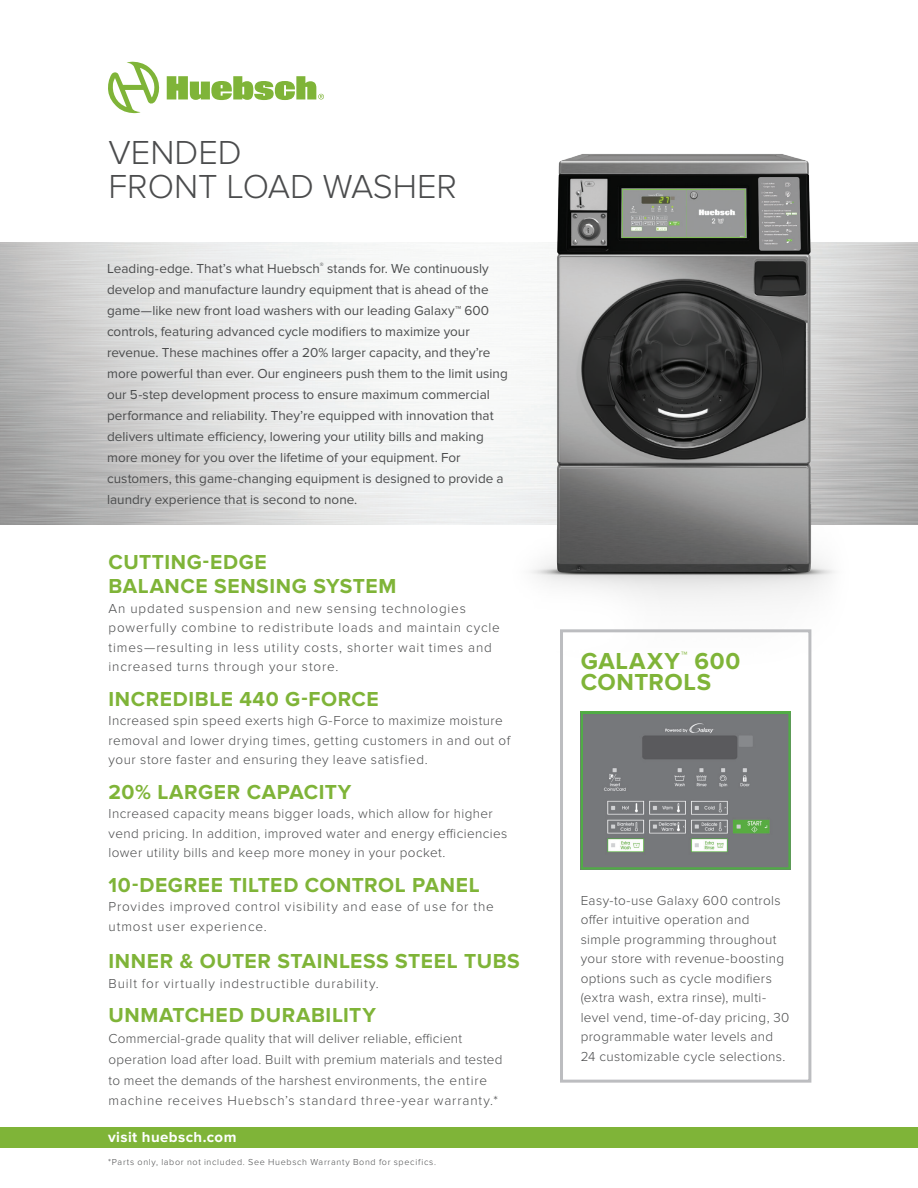
<style>
.page{position:relative;width:918px;height:1188px;background:#fff}
.page>*{position:absolute;margin:0;border:0;box-sizing:border-box;transform-origin:0 0}
.t1{font:300 34.5px/34.5px "Proxima Nova";color:#4b4c4d}
.t2{font:700 24px/21px "Proxima Nova";letter-spacing:.025em;color:#7fb438}
.t3{font:700 21px/24px "Proxima Nova";letter-spacing:.025em;color:#7fb438}
.t4{font:700 15px "Proxima Nova";letter-spacing:.03em;color:#fff}
.t5{font:300 13.5px/19.5px "Proxima Nova";letter-spacing:.035em;color:#4b4c4d}
.t6{font:13.5px/21px "Proxima Nova";color:#4b4c4d}
.t7{font:300 13.5px/19.5px "Proxima Nova";letter-spacing:.06em;color:#4b4c4d}
.t8{font:300 9px "Proxima Nova";letter-spacing:.075em;color:#4b4c4d}
</style>
<div class="page">
<svg style="left:108px;top:62px;width:52px;height:51px"></svg>
<svg style="left:167px;top:76px;width:157px;height:24px"></svg>
<img style="left:439px;top:154px;width:479px;height:544px">
<div style="left:560px;top:629px;width:251px;height:454px;border:3px solid #bcbdc0"></div>
<div style="left:0;top:1127px;width:918px;height:20px;background:#7fb438"></div>
<img style="left:584px;top:715px;width:204px;height:152px">
<div style="left:581px;top:712px;width:210px;height:158px;border:2px solid #50ac46"></div>
<p class="t1" style="left:109px;top:135px;width:350px">VENDED<br>FRONT LOAD WASHER</p>
<p class="t6" style="left:107px;top:258px;width:402px">Leading-edge. That’s what Huebsch<sup>®</sup> stands for. We continuously develop and manufacture laundry equipment that is ahead of the game—like new front load washers with our leading Galaxy™ 600 controls, featuring advanced cycle modifiers to maximize your revenue. These machines offer a 20% larger capacity, and they’re more powerful than ever. Our engineers push them to the limit using our 5-step development process to ensure maximum commercial performance and reliability. They’re equipped with innovation that delivers ultimate efficiency, lowering your utility bills and making more money for you over the lifetime of your equipment. For customers, this game-changing equipment is designed to provide a laundry experience that is second to none.</p>
<p class="t3" style="left:109px;top:551px;width:289px">CUTTING-EDGE<br>BALANCE SENSING SYSTEM</p>
<p class="t7" style="left:109px;top:599px;width:393px">An updated suspension and new sensing technologies powerfully combine to redistribute loads and maintain cycle times—resulting in less utility costs, shorter wait times and increased turns through your store.</p>
<p class="t3" style="left:109px;top:687px;width:272px">INCREDIBLE 440 G-FORCE</p>
<p class="t5" style="left:109px;top:711px;width:403px">Increased spin speed exerts high G-Force to maximize moisture removal and lower drying times, getting customers in and out of your store faster and ensuring they leave satisfied.</p>
<p class="t3" style="left:109px;top:780px;width:244px">20% LARGER CAPACITY</p>
<p class="t5" style="left:109px;top:804px;width:400px">Increased capacity means bigger loads, which allow for higher vend pricing. In addition, improved water and energy efficiencies lower utility bills and keep more money in your pocket.</p>
<p class="t3" style="left:109px;top:873px;width:373px">10-DEGREE TILTED CONTROL PANEL</p>
<p class="t7" style="left:109px;top:897px;width:387px">Provides improved control visibility and ease of use for the utmost user experience.</p>
<p class="t3" style="left:109px;top:950px;width:413px">INNER &amp; OUTER STAINLESS STEEL TUBS</p>
<p class="t7" style="left:109px;top:974px;width:272px">Built for virtually indestructible durability.</p>
<p class="t3" style="left:109px;top:1004px;width:269px">UNMATCHED DURABILITY</p>
<p class="t5" style="left:109px;top:1028px;width:396px;line-height:21px">Commercial-grade quality that will deliver reliable, efficient operation load after load. Built with premium materials and tested to meet the demands of the harshest environments, the entire</p>
<p class="t7" style="left:109px;top:1091px;width:391px">machine receives Huebsch’s standard three-year warranty.*</p>
<p class="t4" style="left:108px;top:1128px;width:130px">visit huebsch.com</p>
<p class="t8" style="left:108px;top:1157px;width:330px">*Parts only, labor not included. See Huebsch Warranty Bond for specifics.</p>
<p class="t2" style="left:581px;top:651px;width:161px">GALAXY<sup>™</sup> 600<br>CONTROLS</p>
<p class="t5" style="left:581px;top:891px;width:210px">Easy-to-use Galaxy 600 controls offer intuitive operation and simple programming throughout your store with revenue-boosting options such as cycle modifiers (extra wash, extra rinse), multi&shy;level vend, time-of-day pricing, 30 programmable water levels and 24 customizable cycle selections.</p>
</div>
